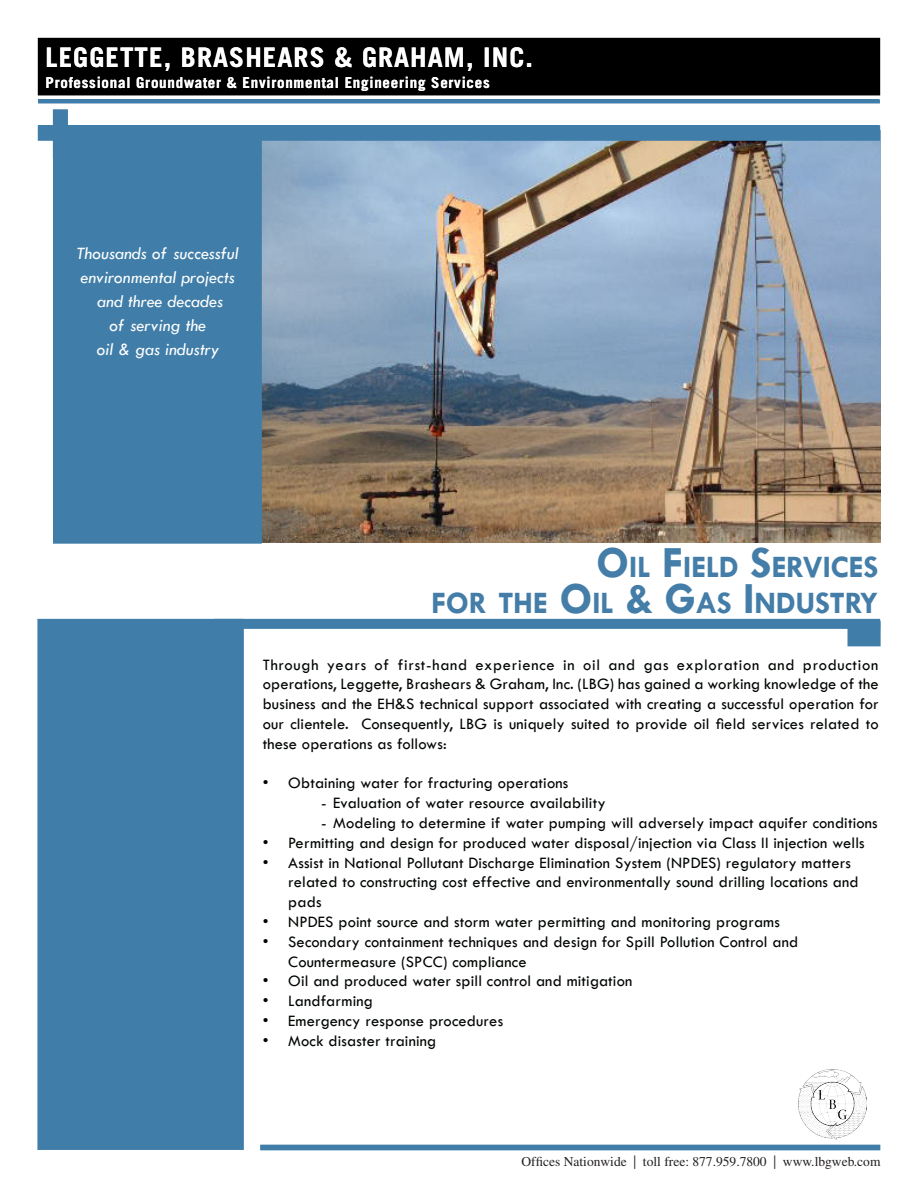
<style>
.page{position:relative;width:918px;height:1188px;background:#fff}
.page>*{position:absolute;margin:0;border:0;box-sizing:border-box;transform-origin:0 0}
.t1{font:700 31.5px "Tw Cen";letter-spacing:-.01em;color:#437da8}
.t2{font:700 27px "Trade Gothic LT Std";letter-spacing:.04em;color:#fff}
.t3{font:italic 18px "Tw Cen";color:#fff}
.t4{font:16.5px/19.8px "Tw Cen";letter-spacing:.01em;color:#000500}
.t5{font:700 15px "Trade Gothic LT Std";letter-spacing:.05em;color:#fff}
.t6{font:13.5px "Times";color:#231f20}
.s1{font-size:45px}
</style>
<div class="page">
<img style="left:262px;top:131px;width:619px;height:412px">
<div style="left:54px;top:136px;width:207px;height:407px;background:#407ea9"></div>
<div style="left:53px;top:135px;width:209px;height:409px;border:2px solid #407ea9"></div>
<div style="left:39px;top:126px;width:840px;height:14px;background:#407ea9"></div>
<div style="left:38px;top:125px;width:842px;height:16px;border:2px solid #407ea9"></div>
<div style="left:39px;top:39px;width:840px;height:56px;background:#000"></div>
<div style="left:38px;top:38px;width:842px;height:57px;border:2px solid #000100"></div>
<div style="left:38px;top:620px;width:205px;height:529px;background:#407ea9"></div>
<div style="left:37px;top:619px;width:207px;height:531px;border:2px solid #407ea9"></div>
<div style="left:38px;top:100px;width:842px;height:3px;border:1px solid #407ea9"></div>
<div style="left:215px;top:620px;width:664px;height:8px;background:#407ea9"></div>
<div style="left:214px;top:619px;width:666px;height:10px;border:2px solid #407ea9"></div>
<div style="left:848px;top:622px;width:32px;height:24px;background:#407ea9"></div>
<div style="left:54px;top:110px;width:13px;height:48px;background:#407ea9"></div>
<div style="left:53px;top:109px;width:15px;height:50px;border:2px solid #407ea9"></div>
<div style="left:260px;top:1145px;width:620px;height:5px;border:2px solid #407ea9"></div>
<img style="left:798px;top:1070px;width:68px;height:69px">
<p class="t2" style="left:46px;top:41px;width:489px">Leggette, Brashears &amp; Graham, Inc.</p>
<p class="t5" style="left:46px;top:73px;width:446px">Professional Groundwater &amp; Environmental Engineering Services</p>
<p class="t3" style="left:77px;top:243px;width:164px">Thousands of successful</p>
<p class="t3" style="left:81px;top:267px;width:156px">environmental projects</p>
<p class="t3" style="left:97px;top:291px;width:127px">and three decades</p>
<p class="t3" style="left:109px;top:315px;width:98px">of serving the</p>
<p class="t3" style="left:96px;top:339px;width:124px">oil &amp; gas industry</p>
<p class="t1" style="left:596px;top:548px;width:282px"><span class="s1">O</span>IL <span class="s1">F</span>IELD <span class="s1">S</span>ERVICES</p>
<p class="t1" style="left:431px;top:584px;width:449px">FOR THE <span class="s1">O</span>IL <span class="s1">&amp; G</span>AS <span class="s1">I</span> NDUSTRY</p>
<p class="t4" style="left:263px;top:654px;width:617px;text-align:justify">Through years of first-hand experience in oil and gas exploration and production operations, Leggette, Brashears &amp; Graham, Inc. (LBG) has gained a working knowledge of the business and the EH&amp;S technical support associated with creating a successful operation for our clientele. Consequently, LBG is uniquely suited to provide oil field services related to these operations as follows:</p>
<p class="t4" style="left:288px;top:773px;width:282px">Obtaining water for fracturing operations</p>
<p class="t4" style="left:321px;top:793px;width:286px">- Evaluation of water resource availability</p>
<p class="t4" style="left:321px;top:813px;width:558px">- Modeling to determine if water pumping will adversely impact aquifer conditions</p>
<p class="t4" style="left:288px;top:833px;width:578px">Permitting and design for produced water disposal/injection via Class II injection wells</p>
<p class="t4" style="left:288px;top:852px;width:572px">Assist in National Pollutant Discharge Elimination System (NPDES) regulatory matters related to constructing cost effective and environmentally sound drilling locations and pads</p>
<p class="t4" style="left:288px;top:912px;width:493px">NPDES point source and storm water permitting and monitoring programs</p>
<p class="t4" style="left:288px;top:932px;width:512px">Secondary containment techniques and design for Spill Pollution Control and<br>Countermeasure (SPCC) compliance</p>
<p class="t4" style="left:288px;top:971px;width:346px">Oil and produced water spill control and mitigation</p>
<p class="t4" style="left:288px;top:991px;width:86px">Landfarming</p>
<p class="t4" style="left:288px;top:1011px;width:216px">Emergency response procedures</p>
<p class="t4" style="left:288px;top:1031px;width:150px">Mock disaster training</p>
<p class="t4" style="left:263px;top:773px;width:7px">•</p>
<p class="t4" style="left:263px;top:833px;width:7px">• •</p>
<p class="t4" style="left:263px;top:912px;width:7px">• •</p>
<p class="t4" style="left:263px;top:971px;width:7px;text-align:justify">• • • •</p>
<p class="t6" style="left:521px;top:1153px;width:361px">Offices Nationwide | toll free: 877.959.7800 | www.lbgweb.com</p>
</div>
